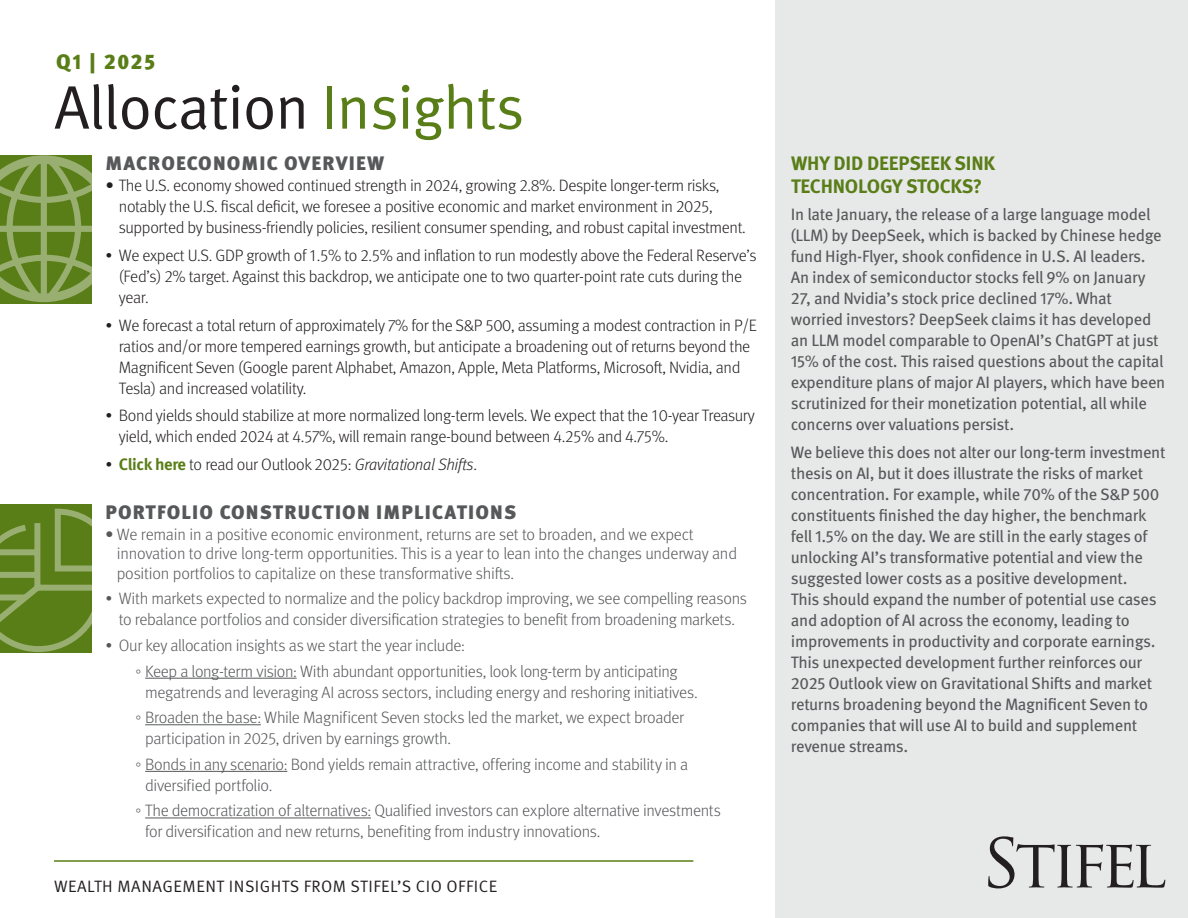
<style>
.page{position:relative;width:1188px;height:918px;background:#fff}
.page>*{position:absolute;margin:0;border:0;box-sizing:border-box;transform-origin:0 0}
.t1{font:61.5px "Meta OT Norm";letter-spacing:-.02em;color:#231f20}
.t2{font:900 21px "Meta OT";letter-spacing:.08em;color:#597d17}
.Green_Header{font:900 19.5px "Meta OT";letter-spacing:.06em;color:#57585a}
.Subhead{font:700 19.5px/22.5px "Meta OT";letter-spacing:-.01em;color:#597d17}
.Subhead-2{font:16.5px/21px "Meta OT";letter-spacing:-.02em;color:#57585a}
.Bulleted_List_12pt_x_13pt_Leading{font:300 16.5px/21px "Meta OT";letter-spacing:-.02em;color:#231f20}
.Non-indented_Bulleted_List{font:300 16.5px/21px "Meta OT";letter-spacing:-.025em;color:#57585a}
.Subhead-3{font:300 16.5px/19.5px "Meta OT";letter-spacing:-.01em;color:#57585a}
.Subhead-4{font:16.5px "Meta OT Norm";letter-spacing:.03em;color:#231f20}
.s1{color:#597d17}
.s2{font-family:"Meta OT Norm";font-weight:400}
.s3{font-weight:700;color:#597d17}
.s4{font-style:italic}
.s5{font-weight:700}
.s6{font-family:"Arial";font-weight:400}
</style>
<div class="page">
<svg style="left:0;top:155px;width:92px;height:149px;background:#73913c"></svg>
<div style="left:775px;top:0;width:413px;height:918px;background:#e7e8e8"></div>
<svg style="left:988px;top:836px;width:177px;height:52px"></svg>
<hr style="left:54px;top:860px;width:639px;height:2px;background:#597d17">
<div style="left:0;top:504px;width:91px;height:148px;background:#597d17"></div>
<svg style="left:0;top:507px;width:92px;height:146px"></svg>
<hr style="left:145px;top:678px;width:152px;height:1px;background:#57585a">
<hr style="left:145px;top:724px;width:116px;height:1px;background:#57585a">
<hr style="left:145px;top:771px;width:142px;height:1px;background:#57585a">
<hr style="left:145px;top:818px;width:226px;height:1px;background:#57585a">
<p class="t2" style="left:56px;top:49px;width:100px">Q1 | 2025</p>
<p class="t1" style="left:54px;top:70px;width:472px">Allocation <span class="s1">Insights</span></p>
<p class="Green_Header" style="left:105px;top:151px;width:280px">MACROECONOMIC OVERVIEW</p>
<p class="Bulleted_List_12pt_x_13pt_Leading" style="left:119px;top:175px;width:629px;text-indent:-14px"><span class="s2">•</span> The U.S. economy showed continued strength in 2024, growing 2.8%. Despite longer-term risks, notably the U.S. fiscal deficit, we foresee a positive economic and market environment in 2025, supported by business-friendly policies, resilient consumer spending, and robust capital investment.</p>
<p class="Bulleted_List_12pt_x_13pt_Leading" style="left:119px;top:245px;width:639px;text-indent:-14px">• We expect U.S. GDP growth of 1.5% to 2.5% and inflation to run modestly above the Federal Reserve’s (Fed’s) 2% target. Against this backdrop, we anticipate one to two quarter-point rate cuts during the year.</p>
<p class="Bulleted_List_12pt_x_13pt_Leading" style="left:119px;top:315px;width:639px;text-indent:-14px">• We forecast a total return of approximately 7% for the S&amp;P 500, assuming a modest contraction in P/E ratios and/or more tempered earnings growth, but anticipate a broadening out of returns beyond the Magnificent Seven (Google parent Alphabet, Amazon, Apple, Meta Platforms, Microsoft, Nvidia, and Tesla) and increased volatility.</p>
<p class="Bulleted_List_12pt_x_13pt_Leading" style="left:119px;top:405px;width:638px;text-indent:-14px">• Bond yields should stabilize at more normalized long-term levels. We expect that the 10-year Treasury yield, which ended 2024 at 4.57%, will remain range-bound between 4.25% and 4.75%.</p>
<p class="Bulleted_List_12pt_x_13pt_Leading" style="left:105px;top:454px;width:373px">• <span class="s3">Click here</span> to read our Outlook 2025: <span class="s4">Gravitational Shifts</span>.</p>
<p class="Green_Header" style="left:105px;top:500px;width:412px">PORTFOLIO CONSTRUCTION IMPLICATIONS</p>
<p class="Subhead-3" style="left:117px;top:525px;width:622px;text-indent:-11px"><span class="s5">•</span> We remain in a positive economic environment, returns are set to broaden, and we expect innovation to drive long-term opportunities. This is a year to lean into the changes underway and position portfolios to capitalize on these transformative shifts.</p>
<p class="Non-indented_Bulleted_List" style="left:105px;top:589px;width:643px;text-align:center">• With markets expected to normalize and the policy backdrop improving, we see compelling reasons to rebalance portfolios and consider diversification strategies to benefit from broadening markets.</p>
<p class="Non-indented_Bulleted_List" style="left:105px;top:635px;width:361px">• Our key allocation insights as we start the year include:</p>
<p class="Non-indented_Bulleted_List" style="left:145px;top:661px;width:554px;text-indent:-10px"><span class="s6">◦</span> Keep a long-term vision: With abundant opportunities, look long-term by anticipating megatrends and leveraging AI across sectors, including energy and reshoring initiatives.</p>
<p class="Non-indented_Bulleted_List" style="left:145px;top:707px;width:540px;text-indent:-10px"><span class="s6">◦</span> Broaden the base: While Magnificent Seven stocks led the market, we expect broader participation in 2025, driven by earnings growth.</p>
<p class="Non-indented_Bulleted_List" style="left:145px;top:754px;width:545px;text-indent:-10px"><span class="s6">◦</span> Bonds in any scenario: Bond yields remain attractive, offering income and stability in a diversified portfolio.</p>
<p class="Non-indented_Bulleted_List" style="left:145px;top:801px;width:577px;text-indent:-10px"><span class="s6">◦</span> The democratization of alternatives: Qualified investors can explore alternative investments for diversification and new returns, benefiting from industry innovations.</p>
<p class="Subhead-4" style="left:54px;top:876px;width:445px">WEALTH MANAGEMENT INSIGHTS FROM STIFEL’S CIO OFFICE</p>
<p class="Subhead" style="left:791px;top:152px;width:206px">WHY DID DEEPSEEK SINK<br>TECHNOLOGY STOCKS?</p>
<p class="Subhead-2" style="left:791px;top:204px;width:376px">In late January, the release of a large language model (LLM) by DeepSeek, which is backed by Chinese hedge fund High-Flyer, shook confidence in U.S. AI leaders.<br>An index of semiconductor stocks fell 9% on January 27, and Nvidia’s stock price declined 17%. What worried investors? DeepSeek claims it has developed an LLM model comparable to OpenAI’s ChatGPT at just 15% of the cost. This raised questions about the capital expenditure plans of major AI players, which have been scrutinized for their monetization potential, all while concerns over valuations persist.</p>
<p class="Subhead-2" style="left:791px;top:442px;width:376px">We believe this does not alter our long-term investment thesis on AI, but it does illustrate the risks of market concentration. For example, while 70% of the S&amp;P 500 constituents finished the day higher, the benchmark fell 1.5% on the day. We are still in the early stages of unlocking AI’s transformative potential and view the suggested lower costs as a positive development.<br>This should expand the number of potential use cases and adoption of AI across the economy, leading to improvements in productivity and corporate earnings.<br>This unexpected development further reinforces our 2025 Outlook view on Gravitational Shifts and market returns broadening beyond the Magnificent Seven to companies that will use AI to build and supplement revenue streams.</p>
</div>
